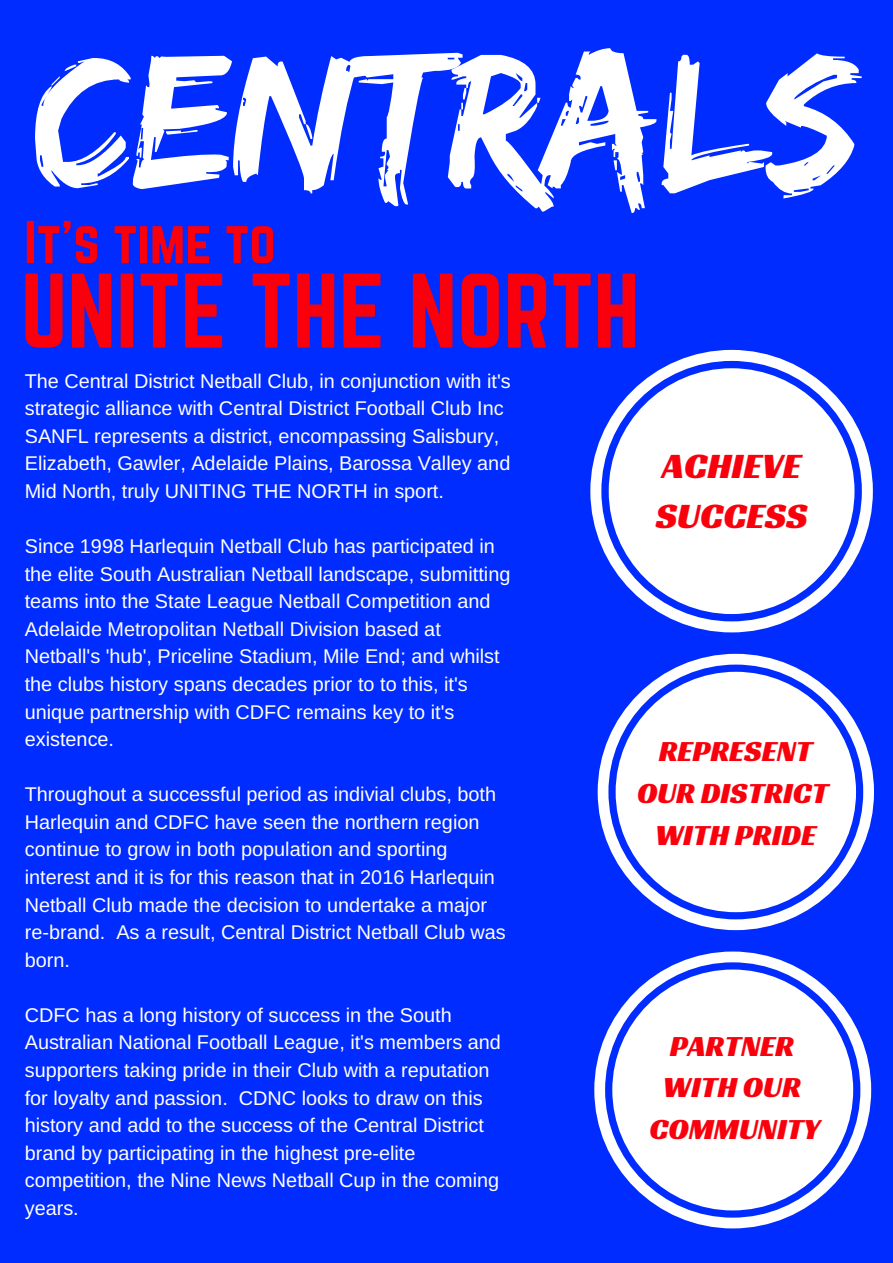
<style>
.page{position:relative;width:893px;height:1263px;background:#fff}
.page>*{position:absolute;margin:0;border:0;box-sizing:border-box;transform-origin:0 0}
.t1{font:198.6px "Edo SZ";color:#fff}
.t2{font:92.7px "Norwester";color:#fa000c}
.t3{font:52.95px "Norwester";color:#fa000c}
.t4{font:36.38px/50.6px "Racing Sans One";color:#fa000c}
.t5{font:29.78px/41.6px "Racing Sans One";color:#fa000c;text-align:center}
.t6{font:19.88px/27.6px "Arimo";color:#fff}
</style>
<div class="page">
<div style="left:0;top:1px;width:892px;height:1262px;background:#002cff"></div>
<svg style="left:590px;top:350px;width:283px;height:282px"></svg>
<div style="left:609px;top:368px;width:245px;height:246px;background:#fff;border-radius:50%"></div>
<svg style="left:598px;top:654px;width:276px;height:276px"></svg>
<div style="left:616px;top:672px;width:240px;height:240px;background:#fff;border-radius:50%"></div>
<svg style="left:594px;top:951px;width:277px;height:277px"></svg>
<div style="left:612px;top:969px;width:241px;height:241px;background:#fff;border-radius:50%"></div>
<h1 class="t1" style="left:33px;top:5px;width:828px">CENTRALS</h1>
<h3 class="t3" style="left:24px;top:217px;width:253px">It's time to</h3>
<h2 class="t2" style="left:21px;top:266px;width:620px">UNITE THE NORTH</h2>
<p class="t6" style="left:25px;top:367px;width:487px">The Central District Netball Club, in conjunction with it's strategic alliance with Central District Football Club Inc SANFL represents a district, encompassing Salisbury, Elizabeth, Gawler, Adelaide Plains, Barossa Valley and Mid North, truly UNITING THE NORTH in sport.</p>
<p class="t6" style="left:25px;top:532px;width:487px">Since 1998 Harlequin Netball Club has participated in the elite South Australian Netball landscape, submitting teams into the State League Netball Competition and Adelaide Metropolitan Netball Division based at Netball's 'hub', Priceline Stadium, Mile End; and whilst the clubs history spans decades prior to to this, it's unique partnership with CDFC remains key to it's existence.</p>
<p class="t6" style="left:25px;top:780px;width:483px">Throughout a successful period as indivial clubs, both Harlequin and CDFC have seen the northern region continue to grow in both population and sporting interest and it is for this reason that in 2016 Harlequin Netball Club made the decision to undertake a major re-brand. As a result, Central District Netball Club was born.</p>
<p class="t6" style="left:25px;top:1001px;width:478px">CDFC has a long history of success in the South Australian National Football League, it's members and supporters taking pride in their Club with a reputation for loyalty and passion. CDNC looks to draw on this history and add to the success of the Central District brand by participating in the highest pre-elite competition, the Nine News Netball Cup in the coming years.</p>
<h3 class="t4" style="left:656px;top:440px;width:153px">ACHIEVE<br>SUCCESS</h3>
<h3 class="t5" style="left:637px;top:730px;width:193px">REPRESENT<br>OUR DISTRICT<br>WITH PRIDE</h3>
<h3 class="t5" style="left:649px;top:1024px;width:172px">PARTNER<br>WITH OUR<br>COMMUNITY</h3>
</div>
